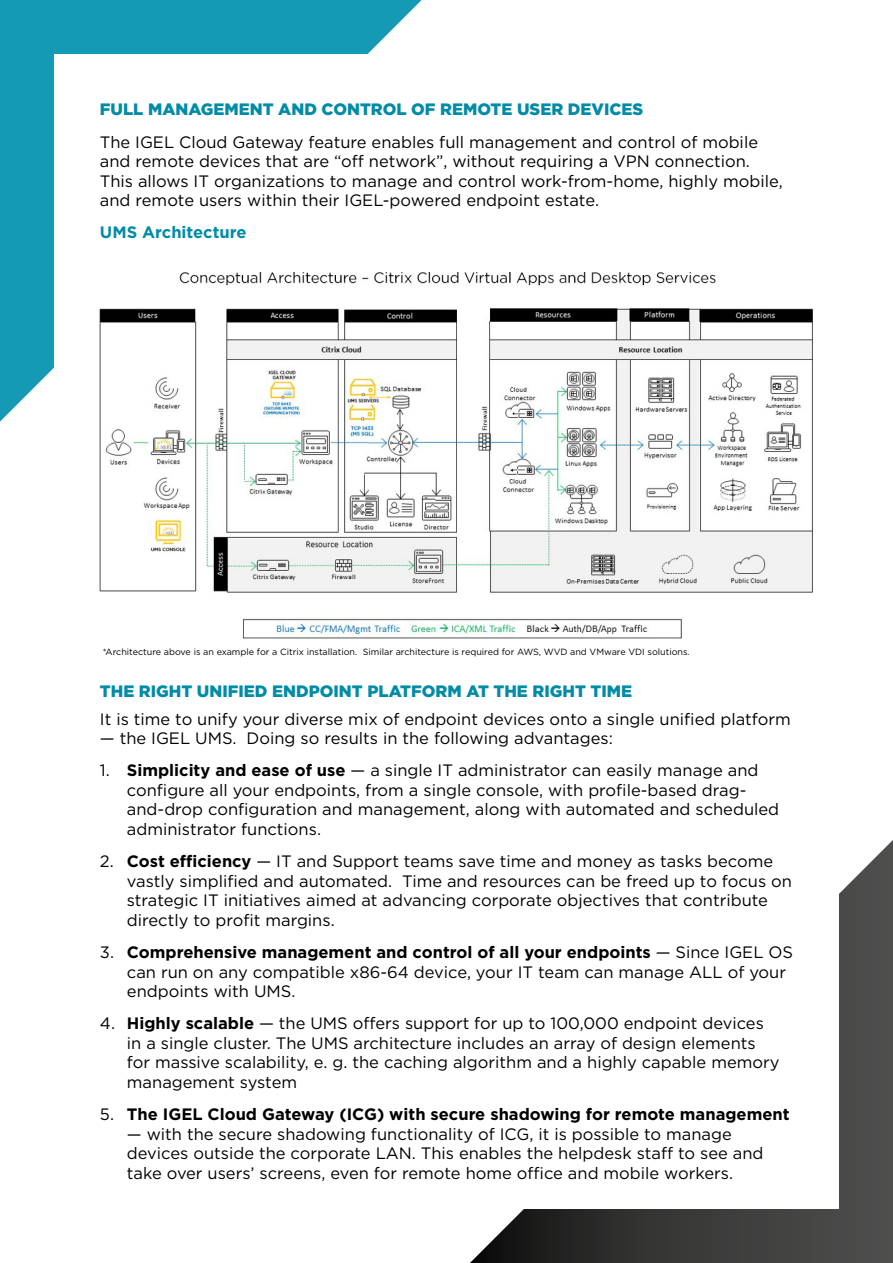
<style>
.page{position:relative;width:893px;height:1263px;background:#fff}
.page>*{position:absolute;margin:0;border:0;box-sizing:border-box;transform-origin:0 0}
.t1{font:16.5px/19.5px "Gotham";color:#000}
.t2{font:900 16.5px "Gotham";color:#008ba7}
.t3{font:700 16.5px "Gotham";color:#000}
.t4{font:700 16.5px "Gotham";color:#008ba7}
.t5{font:9px "Gotham";color:#000}
.s1{font-weight:700}
.s2{font-weight:400}
</style>
<div class="page">
<svg style="left:0;top:0;width:422px;height:422px;background:#24a0ba"></svg>
<svg style="left:470px;top:840px;width:423px;height:423px;background:#4d4d4c"></svg>
<div style="left:54px;top:54px;width:785px;height:1155px;background:#fff"></div>
<img style="left:99px;top:272px;width:714px;height:367px">
<p class="t2" style="left:100px;top:98px;width:545px">FULL MANAGEMENT AND CONTROL OF REMOTE USER DEVICES</p>
<p class="t1" style="left:100px;top:132px;width:684px">The IGEL Cloud Gateway feature enables full management and control of mobile and remote devices that are “off network”, without requiring a VPN connection.<br>This allows IT organizations to manage and control work-from-home, highly mobile, and remote users within their IGEL-powered endpoint estate.</p>
<p class="t4" style="left:100px;top:221px;width:148px">UMS Architecture</p>
<p class="t5" style="left:103px;top:646px;width:589px">*Architecture above is an example for a Citrix installation. Similar architecture is required for AWS, WVD and VMware VDI solutions.</p>
<p class="t2" style="left:100px;top:679px;width:534px">THE RIGHT UNIFIED ENDPOINT PLATFORM AT THE RIGHT TIME</p>
<p class="t1" style="left:100px;top:709px;width:692px">It is time to unify your diverse mix of endpoint devices onto a single unified platform</p>
<p class="t1" style="left:100px;top:728px;width:515px">— the IGEL UMS. Doing so results in the following advantages:</p>
<p class="t1" style="left:127px;top:760px;width:654px;text-indent:-27px">1. <span class="s1">Simplicity and ease of use</span> — a single IT administrator can easily manage and configure all your endpoints, from a single console, with profile-based drag&shy;and-drop configuration and management, along with automated and scheduled administrator functions.</p>
<p class="t1" style="left:127px;top:851px;width:667px;text-indent:-27px">2. <span class="s1">Cost efficiency</span> — IT and Support teams save time and money as tasks become vastly simplified and automated. Time and resources can be freed up to focus on strategic IT initiatives aimed at advancing corporate objectives that contribute directly to profit margins.</p>
<p class="t1" style="left:127px;top:942px;width:668px;text-indent:-27px">3. <span class="s1">Comprehensive management and control of all your endpoints</span> — Since IGEL OS can run on any compatible x86-64 device, your IT team can manage ALL of your endpoints with UMS.</p>
<p class="t1" style="left:127px;top:1013px;width:654px;text-indent:-27px">4. <span class="s1">Highly scalable</span> — the UMS offers support for up to 100,000 endpoint devices in a single cluster. The UMS architecture includes an array of design elements for massive scalability, e. g. the caching algorithm and a highly capable memory management system</p>
<p class="t3" style="left:100px;top:1103px;width:691px"><span class="s2">5.</span> The IGEL Cloud Gateway (ICG) with secure shadowing for remote management</p>
<p class="t1" style="left:127px;top:1123px;width:638px">— with the secure shadowing functionality of ICG, it is possible to manage devices outside the corporate LAN. This enables the helpdesk staff to see and take over users’ screens, even for remote home office and mobile workers.</p>
</div>
